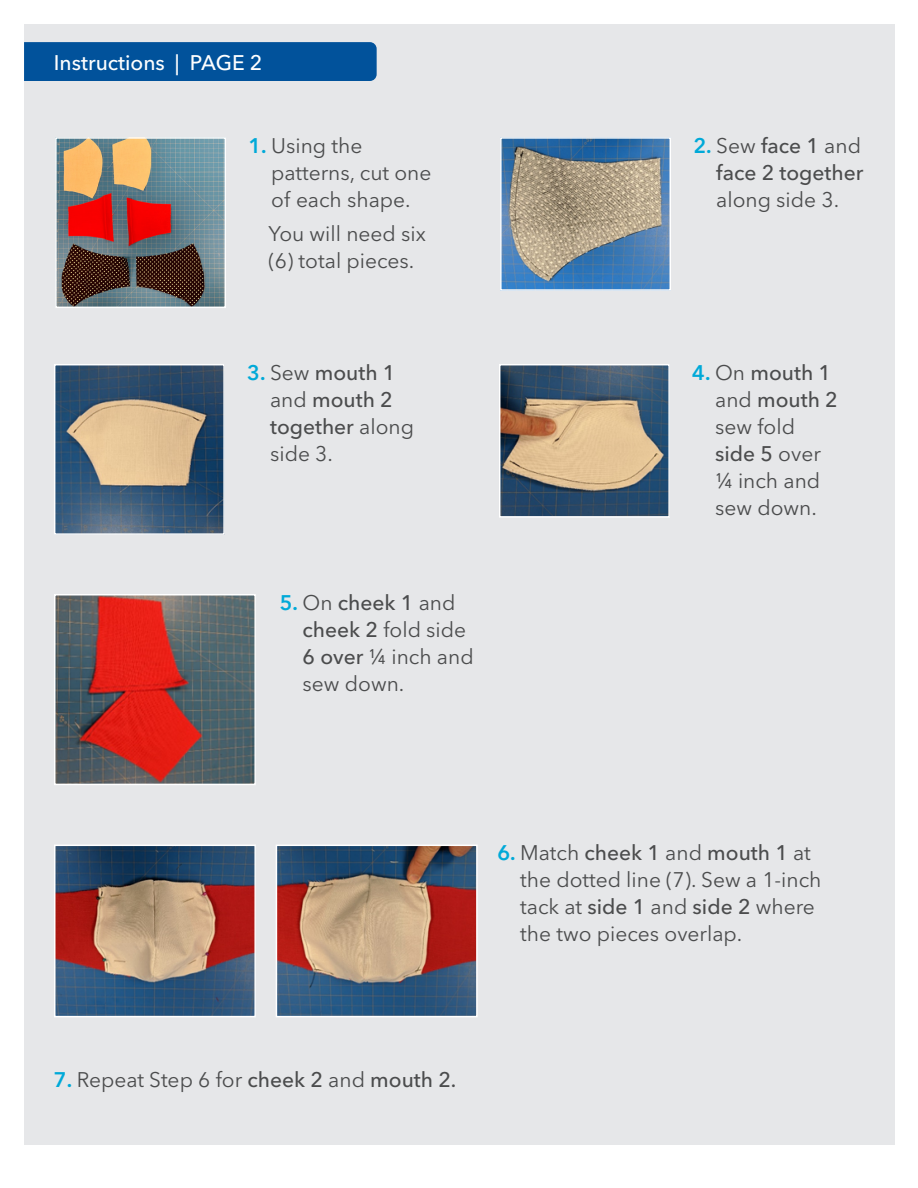
<style>
.page{position:relative;width:918px;height:1188px;background:#fff}
.page>*{position:absolute;margin:0;border:0;box-sizing:border-box;transform-origin:0 0}
.t1{font:21px/27px "Avenir Next LT Pro";color:#4b4c4d}
.t2{font:500 21px/27px "Avenir Next LT Pro";color:#4b4c4d}
.t3{font:500 21px "Avenir Next LT Pro";color:#fff}
.s1{font-weight:600;color:#00a9d8}
.s2{font-weight:400}
.s3{font-weight:500}
</style>
<div class="page">
<div style="left:24px;top:24px;width:871px;height:1121px;background:#e6e7e9"></div>
<img style="left:57px;top:597px;width:196px;height:185px">
<div style="left:54px;top:594px;width:202px;height:191px;border:2px solid #fff"></div>
<div style="left:24px;top:42px;width:353px;height:39px;background:#01529b"></div>
<img style="left:57px;top:848px;width:196px;height:166px">
<div style="left:54px;top:845px;width:202px;height:172px;border:2px solid #fff"></div>
<img style="left:279px;top:848px;width:196px;height:166px">
<div style="left:276px;top:845px;width:202px;height:172px;border:2px solid #fff"></div>
<img style="left:58px;top:140px;width:165px;height:165px">
<div style="left:55px;top:137px;width:171px;height:171px;border:2px solid #fff"></div>
<img style="left:57px;top:367px;width:165px;height:165px">
<div style="left:54px;top:364px;width:171px;height:171px;border:2px solid #fff"></div>
<img style="left:503px;top:140px;width:165px;height:148px">
<div style="left:500px;top:137px;width:171px;height:154px;border:2px solid #fff"></div>
<img style="left:502px;top:367px;width:165px;height:148px">
<div style="left:499px;top:364px;width:171px;height:154px;border:2px solid #fff"></div>
<p class="t3" style="left:54px;top:50px;width:210px">Instructions | PAGE 2</p>
<p class="t1" style="left:271px;top:132px;width:162px;text-indent:-23px"><span class="s1">1.</span> Using the patterns, cut one of each shape.</p>
<p class="t1" style="left:269px;top:220px;width:159px">You will need six (6) total pieces.</p>
<p class="t2" style="left:270px;top:359px;width:145px;text-indent:-23px"><span class="s1">3.</span> <span class="s2">Sew</span> mouth 1 <span class="s2">and</span> mouth 2 together <span class="s2">along side 3.</span></p>
<p class="t1" style="left:303px;top:589px;width:173px;text-indent:-23px"><span class="s1">5.</span> On <span class="s3">cheek 1</span> and <span class="s3">cheek 2</span> fold side<br><span class="s3">6 over</span> 1/4 inch and sew down.</p>
<p class="t2" style="left:693px;top:132px;width:172px;text-align:right"><span class="s1">2.</span> <span class="s2">Sew</span> face 1 <span class="s2">and </span>face 2 together</p>
<p class="t1" style="left:716px;top:186px;width:124px">along side 3.</p>
<p class="t1" style="left:715px;top:359px;width:124px;text-indent:-23px"><span class="s1">4.</span> On <span class="s3">mouth 1 </span>and <span class="s3">mouth 2 </span>sew fold <span class="s3">side 5</span> over<br>1/4 inch and sew down.</p>
<p class="t1" style="left:520px;top:840px;width:303px;text-indent:-23px"><span class="s1">6.</span> Match <span class="s3">cheek 1</span> and <span class="s3">mouth 1</span> at the dotted line (7). Sew a 1-inch tack at <span class="s3">side 1</span> and <span class="s3">side 2</span> where the two pieces overlap.</p>
<p class="t1" style="left:54px;top:1066px;width:404px"><span class="s1">7.</span> Repeat Step 6 for <span class="s3">cheek 2</span> and <span class="s3">mouth 2.</span></p>
</div>
